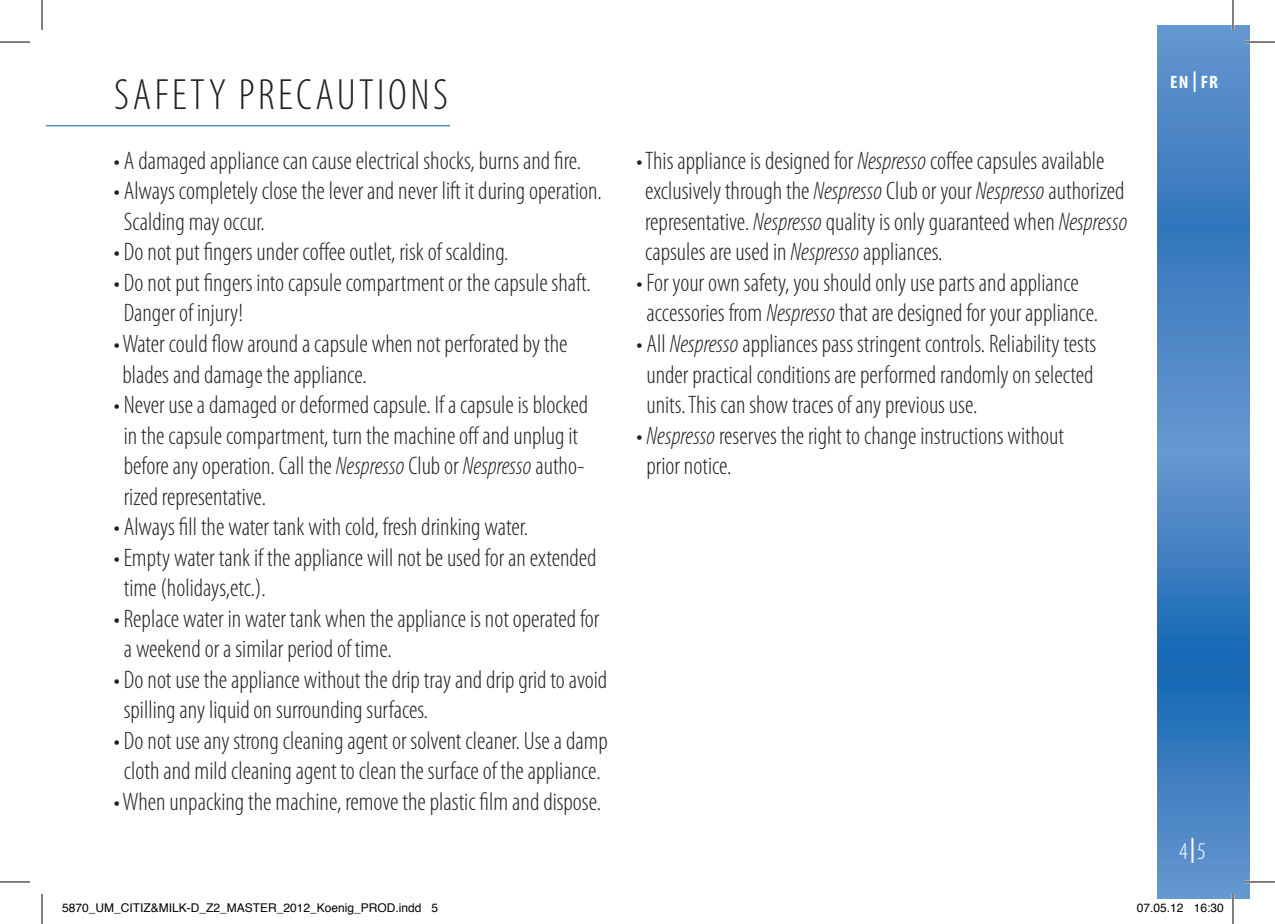
<style>
.page{position:relative;width:1275px;height:924px;background:#fff}
.page>*{position:absolute;margin:0;border:0;box-sizing:border-box;transform-origin:0 0}
.t1{font:300 condensed 44px "Myriad Pro";letter-spacing:.08em;color:#231f20}
.t2{font:300 condensed 25.4px/30.4px "Myriad Pro";color:#231f20}
.t3{font:300 condensed 24px "Myriad Pro";color:#fff}
.t4{font:700 condensed 18px "Myriad Pro";color:#fff;scale:1.04 1}
.t5{font:12px "Helvetica";color:#000}
.s1{font-style:italic}
</style>
<div class="page">
<svg style="left:1157px;top:25px;width:93px;height:873px"></svg>
<hr style="left:46px;top:125px;width:404px;height:1px;background:#015aaa">
<hr style="left:1193px;top:71px;width:2px;height:21px;background:#fff">
<hr style="left:1191px;top:837px;width:2px;height:25px;background:#fff">
<hr style="left:1245px;top:41px;width:30px;height:2px;background:#fff">
<hr style="left:1245px;top:880px;width:30px;height:2px;background:#fff">
<hr style="left:1231px;top:0;width:3px;height:30px;background:#fff">
<hr style="left:1231px;top:893px;width:3px;height:30px;background:#fff">
<hr style="left:0;top:42px;width:30px;height:1px;background:#000">
<hr style="left:1245px;top:42px;width:30px;height:1px;background:#000">
<hr style="left:0;top:881px;width:30px;height:1px;background:#000">
<hr style="left:1245px;top:881px;width:30px;height:1px;background:#000">
<hr style="left:42px;top:0;width:1px;height:30px;background:#000">
<hr style="left:42px;top:893px;width:1px;height:30px;background:#000">
<hr style="left:1232px;top:0;width:1px;height:30px;background:#000">
<hr style="left:1232px;top:893px;width:1px;height:30px;background:#000">
<h1 class="t1" style="left:114px;top:68px;width:144px">safety preca</h1>
<h1 class="t1" style="left:337px;top:68px;width:113px">utions</h1>
<p class="t4" style="left:1170px;top:71px;width:9px">EN</p>
<p class="t4" style="left:1200px;top:71px;width:18px">FR</p>
<p class="t2" style="left:114px;top:145px;width:469px">• A damaged appliance can cause electrical shocks, burns and fire.</p>
<p class="t2" style="left:124px;top:176px;width:479px;text-indent:-10px">• Always completely close the lever and never lift it during operation.<br>Scalding may occur.</p>
<p class="t2" style="left:114px;top:236px;width:396px">• Do not put fingers under coffee outlet, risk of scalding.</p>
<p class="t2" style="left:124px;top:267px;width:468px;text-indent:-10px">• Do not put fingers into capsule compartment or the capsule shaft.<br>Danger of injury!</p>
<p class="t2" style="left:122px;top:328px;width:446px;text-indent:-9px">• Water could flow around a capsule when not perforated by the blades and damage the appliance.</p>
<p class="t2" style="left:124px;top:389px;width:466px;text-indent:-10px">• Never use a damaged or deformed capsule. If a capsule is blocked in the capsule compartment, turn the machine off and unplug it before any operation. Call the <span class="s1">Nespresso</span> Club or <span class="s1">Nespresso</span> autho&shy;rized representative.</p>
<p class="t2" style="left:114px;top:511px;width:416px">• Always fill the water tank with cold, fresh drinking water.</p>
<p class="t2" style="left:124px;top:541px;width:474px;text-indent:-10px">• Empty water tank if the appliance will not be used for an extended time (holidays,etc.).</p>
<p class="t2" style="left:124px;top:602px;width:477px;text-indent:-10px">• Replace water in water tank when the appliance is not operated for a weekend or a similar period of time.</p>
<p class="t2" style="left:124px;top:663px;width:485px;text-indent:-10px">• Do not use the appliance without the drip tray and drip grid to avoid spilling any liquid on surrounding surfaces.</p>
<p class="t2" style="left:114px;top:724px;width:496px;text-align:center">• Do not use any strong cleaning agent or solvent cleaner. Use a damp cloth and mild cleaning agent to clean the surface of the appliance.</p>
<p class="t2" style="left:114px;top:785px;width:489px">• When unpacking the machine, remove the plastic film and dispose.</p>
<p class="t2" style="left:645px;top:145px;width:483px;text-indent:-9px">• This appliance is designed for <span class="s1">Nespresso</span> coffee capsules available exclusively through the <span class="s1">Nespresso</span> Club or your <span class="s1">Nespresso</span> authorized representative. <span class="s1">Nespresso</span> quality is only guaranteed when <span class="s1">Nespresso </span>capsules are used in <span class="s1">Nespresso</span> appliances.</p>
<p class="t2" style="left:646px;top:267px;width:453px;text-indent:-10px">• For your own safety, you should only use parts and appliance accessories from <span class="s1">Nespresso</span> that are designed for your appliance.</p>
<p class="t2" style="left:646px;top:328px;width:451px;text-align:justify;text-indent:-10px">• All <span class="s1">Nespresso</span> appliances pass stringent controls. Reliability tests under practical conditions are performed randomly on selected units. This can show traces of any previous use.</p>
<p class="t2" style="left:646px;top:419px;width:419px;text-indent:-10px">• <span class="s1">Nespresso</span> reserves the right to change instructions without prior notice.</p>
<p class="t3" style="left:1179px;top:836px;width:28px">4 5</p>
<p class="t5" style="left:62px;top:898px;width:378px">5870_UM_CITIZ&amp;MILK-D_Z2_MASTER_2012_Koenig_PROD.indd 5</p>
<p class="t5" style="left:1137px;top:898px;width:88px">07.05.12 16:30</p>
</div>
